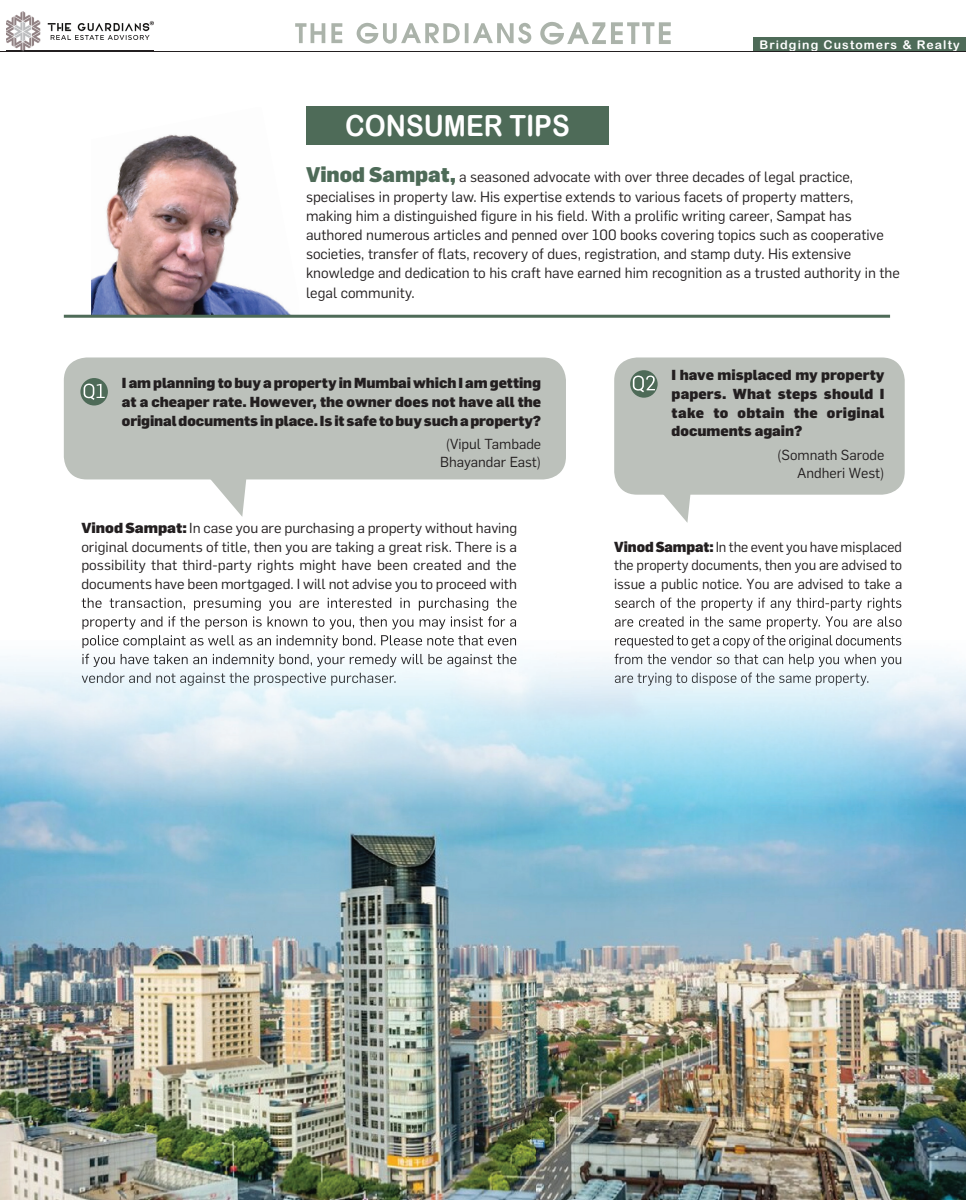
<style>
.page{position:relative;width:966px;height:1200px;background:#fff}
.page>*{position:absolute;margin:0;border:0;box-sizing:border-box;transform-origin:0 0}
.t1{font:29.1px "Arial Rounded MT Bold";color:#fff;scale:.91 1}
.t2{font:14.55px/19.2px "Flama";color:#231f20}
.t3{font:14.25px/18.8px "Flama";color:#231f20;text-align:justify}
.t4{font:900 14.25px/18.8px "Flama";color:#231f20;text-align:justify}
.t5{font:12px "Arial Rounded MT Bold";letter-spacing:.09em;color:#fff}
.s1{font-weight:900;font-size:20.7px;color:#4e6b58}
.s2{font-weight:900}
</style>
<div class="page">
<img style="left:91px;top:134px;width:199px;height:180px">
<div style="left:64px;top:357px;width:502px;height:122px;background:#bcc1bb;border-radius:23px"></div>
<div style="left:614px;top:357px;width:290px;height:137px;background:#bcc1bb;border-radius:23px"></div>
<div style="left:753px;top:37px;width:212px;height:15px;background:#4e6b58"></div>
<div style="left:80px;top:378px;width:28px;height:27px;background:#4e6b58;border-radius:50%"></div>
<svg style="left:84px;top:383px;width:21px;height:17px"></svg>
<div style="left:630px;top:370px;width:27px;height:27px;background:#4e6b58;border-radius:50%"></div>
<svg style="left:632px;top:375px;width:22px;height:17px"></svg>
<img style="left:0;top:600px;width:965px;height:599px">
<img style="left:82px;top:598px;width:435px;height:12px">
<img style="left:82px;top:616px;width:435px;height:13px">
<img style="left:82px;top:635px;width:435px;height:13px">
<img style="left:82px;top:653px;width:435px;height:13px">
<img style="left:82px;top:672px;width:313px;height:13px">
<img style="left:614px;top:598px;width:287px;height:12px">
<img style="left:614px;top:616px;width:287px;height:13px">
<img style="left:615px;top:634px;width:286px;height:14px">
<img style="left:614px;top:653px;width:287px;height:13px">
<img style="left:614px;top:672px;width:254px;height:13px">
<svg style="left:295px;top:23px;width:236px;height:21px"></svg>
<svg style="left:540px;top:22px;width:130px;height:23px"></svg>
<hr style="left:0;top:51px;width:965px;height:1px;background:#231f20">
<img style="left:6px;top:12px;width:147px;height:40px">
<hr style="left:64px;top:314px;width:825px;height:3px;background:#4e6b58">
<div style="left:306px;top:106px;width:302px;height:38px;background:#4e6b58"></div>
<svg style="left:194px;top:479px;width:54px;height:37px"></svg>
<svg style="left:639px;top:494px;width:54px;height:28px"></svg>
<h1 class="t1" style="left:345px;top:108px;width:248px">CONSUMER TIPS</h1>
<p class="t5" style="left:759px;top:38px;width:202px">Bridging Customers &amp; Realty</p>
<p class="t2" style="left:306px;top:167px;width:595px"><span class="s1">Vinod Sampat,</span> a seasoned advocate with over three decades of legal practice, specialises in property law. His expertise extends to various facets of property matters, making him a distinguished figure in his field. With a prolific writing career, Sampat has authored numerous articles and penned over 100 books covering topics such as cooperative societies, transfer of flats, recovery of dues, registration, and stamp duty. His extensive knowledge and dedication to his craft have earned him recognition as a trusted authority in the legal community.</p>
<p class="t4" style="left:122px;top:373px;width:421px">I am planning to buy a property in Mumbai which I am getting at a cheaper rate. However, the owner does not have all the original documents in place. Is it safe to buy such a property?</p>
<p class="t3" style="left:440px;top:434px;width:102px;text-align:center">(Vipul Tambade<br>Bhayandar East)</p>
<p class="t3" style="left:81px;top:518px;width:437px"><span class="s2">Vinod Sampat:</span> In case you are purchasing a property without having original documents of title, then you are taking a great risk. There is a possibility that third-party rights might have been created and the documents have been mortgaged. I will not advise you to proceed with</p>
<p class="t4" style="left:671px;top:365px;width:214px">I have misplaced my property papers. What steps should I take to obtain the original documents again?</p>
<p class="t3" style="left:777px;top:445px;width:109px;text-align:right">(Somnath Sarode<br>Andheri West)</p>
<p class="t3" style="left:614px;top:536px;width:289px"><span class="s2">Vinod Sampat:</span> In the event you have misplaced the property documents, then you are advised to issue a public notice. You are advised to take a</p>
</div>
